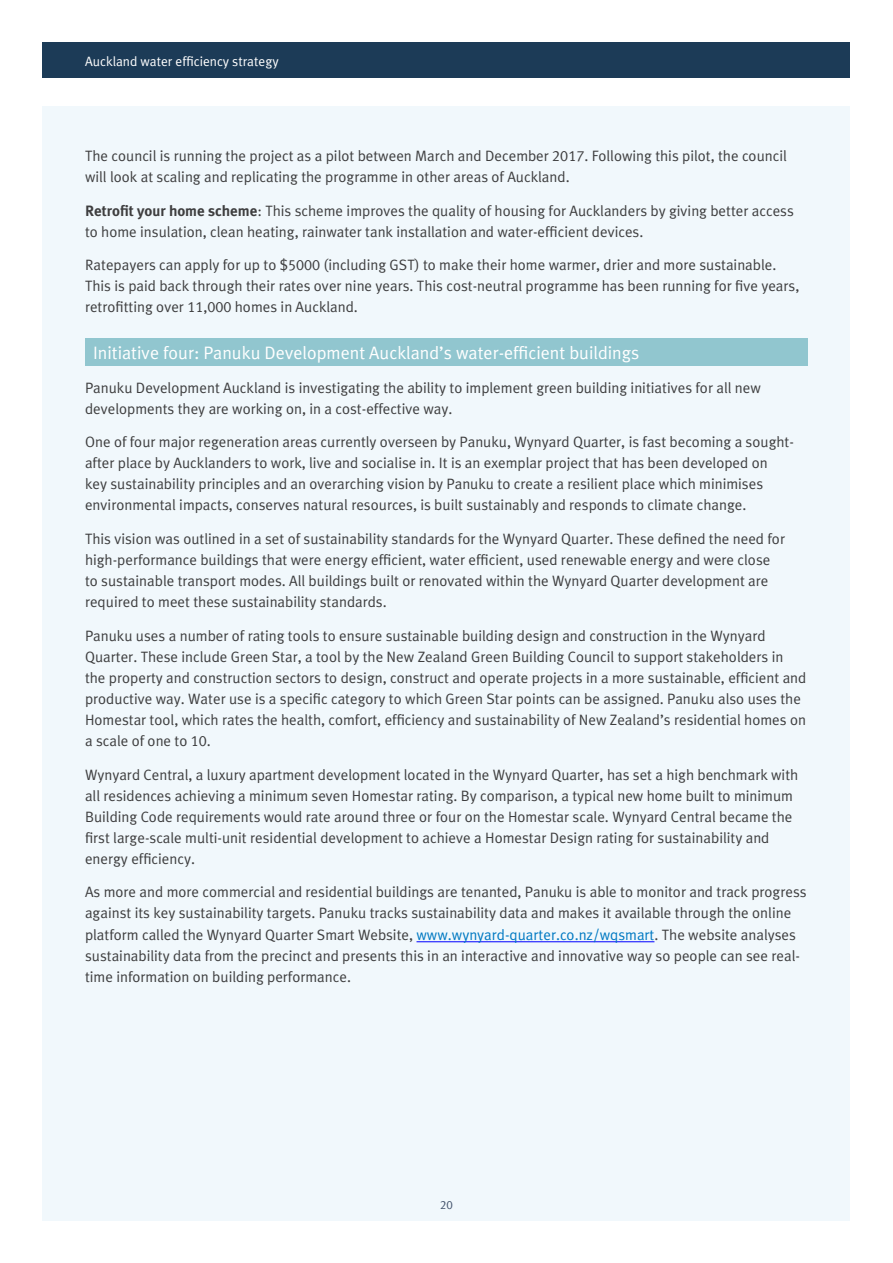
<style>
.page{position:relative;width:893px;height:1263px;background:#fff}
.page>*{position:absolute;margin:0;border:0;box-sizing:border-box;transform-origin:0 0}
.t1{font:18px "Meta Plus Normal";color:#fff}
.t2{font:15px/21px "Meta Plus Normal";color:#3e3e3f}
.t3{font:13.5px "Meta Plus Normal";color:#fff}
.t4{font:12px "Meta Plus Normal Caps";color:#44546d}
.s1{font-family:"Meta Plus Normal Caps"}
.s2{font-family:"Meta Plus";font-weight:700}
.s3{color:#0079c2}
</style>
<div class="page">
<div style="left:43px;top:106px;width:807px;height:1114px;background:#f1f8fc"></div>
<div style="left:43px;top:43px;width:807px;height:35px;background:#1c3b57"></div>
<div style="left:85px;top:338px;width:723px;height:27px;background:#91c6cf"></div>
<hr style="left:416px;top:941px;width:238px;height:1px;background:#00f">
<p class="t3" style="left:85px;top:53px;width:195px">Auckland water efficiency strategy</p>
<p class="t2" style="left:85px;top:145px;width:703px">The council is running the project as a pilot between March and December <span class="s1">2017</span>. Following this pilot, the council will look at scaling and replicating the programme in other areas of Auckland.</p>
<p class="t2" style="left:85px;top:200px;width:710px"><span class="s2">Retrofit your home scheme</span>: This scheme improves the quality of housing for Aucklanders by giving better access to home insulation, clean heating, rainwater tank installation and water-efficient devices.</p>
<p class="t2" style="left:85px;top:254px;width:716px">Ratepayers can apply for up to <span class="s1">$5000</span> (including GST) to make their home warmer, drier and more sustainable.<br>This is paid back through their rates over nine years. This cost-neutral programme has been running for five years, retrofitting over <span class="s1">11,000</span> homes in Auckland.</p>
<p class="t1" style="left:93px;top:342px;width:548px">Initiative four: Panuku Development Auckland’s water-efficient buildings</p>
<p class="t2" style="left:85px;top:377px;width:677px">Panuku Development Auckland is investigating the ability to implement green building initiatives for all new developments they are working on, in a cost-effective way.</p>
<p class="t2" style="left:85px;top:431px;width:710px">One of four major regeneration areas currently overseen by Panuku, Wynyard Quarter, is fast becoming a sought&shy;after place by Aucklanders to work, live and socialise in. It is an exemplar project that has been developed on<br>key sustainability principles and an overarching vision by Panuku to create a resilient place which minimises environmental impacts, conserves natural resources, is built sustainably and responds to climate change.</p>
<p class="t2" style="left:85px;top:528px;width:701px">This vision was outlined in a set of sustainability standards for the Wynyard Quarter. These defined the need for high-performance buildings that were energy efficient, water efficient, used renewable energy and were close to sustainable transport modes. All buildings built or renovated within the Wynyard Quarter development are required to meet these sustainability standards.</p>
<p class="t2" style="left:85px;top:625px;width:723px">Panuku uses a number of rating tools to ensure sustainable building design and construction in the Wynyard Quarter. These include Green Star, a tool by the New Zealand Green Building Council to support stakeholders in the property and construction sectors to design, construct and operate projects in a more sustainable, efficient and productive way. Water use is a specific category to which Green Star points can be assigned. Panuku also uses the Homestar tool, which rates the health, comfort, efficiency and sustainability of New Zealand’s residential homes on a scale of one to <span class="s1">10</span>.</p>
<p class="t2" style="left:85px;top:764px;width:715px">Wynyard Central, a luxury apartment development located in the Wynyard Quarter, has set a high benchmark with all residences achieving a minimum seven Homestar rating. By comparison, a typical new home built to minimum Building Code requirements would rate around three or four on the Homestar scale. Wynyard Central became the first large-scale multi-unit residential development to achieve a Homestar Design rating for sustainability and energy efficiency.</p>
<p class="t2" style="left:85px;top:882px;width:723px">As more and more commercial and residential buildings are tenanted, Panuku is able to monitor and track progress against its key sustainability targets. Panuku tracks sustainability data and makes it available through the online platform called the Wynyard Quarter Smart Website, <span class="s3">www.wynyard-quarter.co.nz/wqsmart</span>. The website analyses sustainability data from the precinct and presents this in an interactive and innovative way so people can see real&shy;time information on building performance.</p>
<p class="t4" style="left:440px;top:1198px;width:14px">20</p>
</div>
